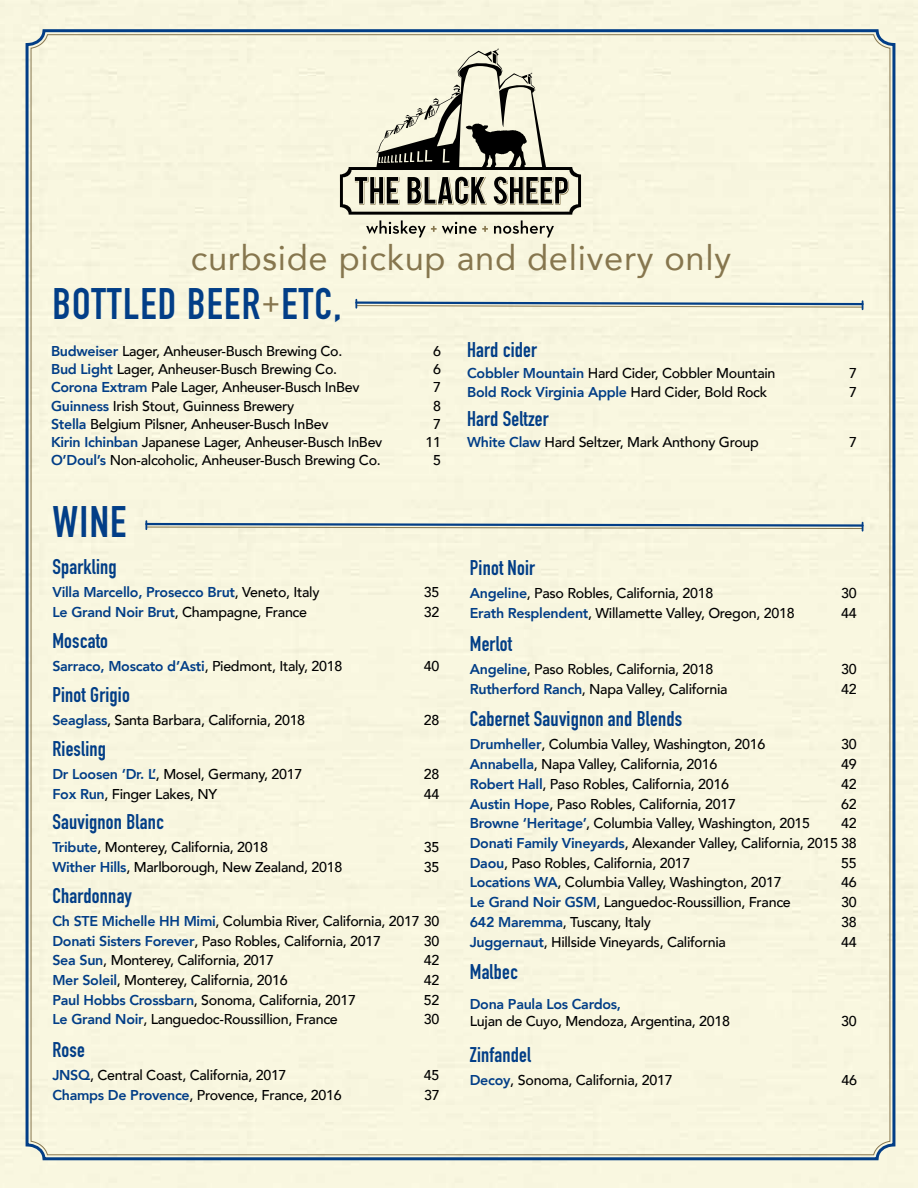
<style>
.page{position:relative;width:918px;height:1188px;background:#fff}
.page>*{position:absolute;margin:0;border:0;box-sizing:border-box;transform-origin:0 0}
.t1{font:700 43.5px "DIN Condensed";letter-spacing:.03em;color:#023e87}
.t2{font:34.5px "Avenir";letter-spacing:.02em;color:#86764e}
.t3{font:700 21px "DIN Condensed";letter-spacing:.01em;color:#023e87}
.t4{font:500 14.25px/19.8px "Avenir";letter-spacing:-.02em;color:#000}
.t5{font:800 14.25px "Avenir";letter-spacing:-.02em;color:#023e87}
.s1{font-family:"Avenir Next";font-weight:500;font-size:28.5px;color:#86764e}
.s2{font-weight:800;color:#023e87}
.s3{font-weight:500;color:#000}
</style>
<div class="page">
<div style="left:24px;top:28px;width:873px;height:1160px;background:#f9f7e0"></div>
<svg style="left:144px;top:521px;width:721px;height:10px;background:#b4bebc"></svg>
<svg style="left:354px;top:300px;width:511px;height:9px;background:#adb9b9"></svg>
<svg style="left:340px;top:48px;width:241px;height:189px;background:#c2c1ae"></svg>
<h2 class="t2" style="left:191px;top:231px;width:542px">curbside pickup and delivery only</h2>
<h1 class="t1" style="left:52px;top:275px;width:291px">BOTTLED BEER<span class="s1">+</span>ETC,</h1>
<p class="t4" style="left:51px;top:340px;width:293px"><span class="s2">Budweiser</span> Lager, Anheuser-Busch Brewing Co.</p>
<p class="t4" style="left:433px;top:340px;width:9px">6</p>
<p class="t4" style="left:51px;top:358px;width:288px"><span class="s2">Bud Light</span> Lager, Anheuser-Busch Brewing Co.</p>
<p class="t4" style="left:433px;top:358px;width:9px">6</p>
<p class="t4" style="left:51px;top:377px;width:310px"><span class="s2">Corona Extram</span> Pale Lager, Anheuser-Busch InBev</p>
<p class="t4" style="left:433px;top:377px;width:9px">7</p>
<p class="t4" style="left:51px;top:395px;width:245px"><span class="s2">Guinness</span> Irish Stout, Guinness Brewery</p>
<p class="t4" style="left:433px;top:395px;width:9px">8</p>
<p class="t4" style="left:51px;top:413px;width:279px"><span class="s2">Stella</span> Belgium Pilsner, Anheuser-Busch InBev</p>
<p class="t4" style="left:433px;top:413px;width:9px">7</p>
<p class="t4" style="left:51px;top:431px;width:333px"><span class="s2">Kirin Ichinban</span> Japanese Lager, Anheuser-Busch InBev</p>
<p class="t4" style="left:426px;top:431px;width:17px">11</p>
<p class="t4" style="left:51px;top:450px;width:331px"><span class="s2">O’Doul’s</span> Non-alcoholic, Anheuser-Busch Brewing Co.</p>
<p class="t4" style="left:433px;top:450px;width:9px">5</p>
<h1 class="t1" style="left:52px;top:493px;width:75px">WINE</h1>
<h3 class="t3" style="left:52px;top:552px;width:66px">Sparkling</h3>
<p class="t5" style="left:52px;top:581px;width:269px">Villa Marcello, Prosecco Brut<span class="s3">, Veneto, Italy</span></p>
<p class="t4" style="left:424px;top:581px;width:17px">35</p>
<p class="t4" style="left:52px;top:601px;width:256px"><span class="s2">Le Grand Noir Brut</span>, Champagne, France</p>
<p class="t4" style="left:424px;top:601px;width:17px">32</p>
<h3 class="t3" style="left:52px;top:626px;width:57px">Moscato</h3>
<p class="t5" style="left:52px;top:655px;width:291px">Sarraco, Moscato d’Asti<span class="s3">, Piedmont, Italy, 2018</span></p>
<p class="t4" style="left:424px;top:655px;width:17px">40</p>
<h3 class="t3" style="left:52px;top:680px;width:79px">Pinot Grigio</h3>
<p class="t4" style="left:52px;top:709px;width:254px"><span class="s2">Seaglass</span>, Santa Barbara, California, 2018</p>
<p class="t4" style="left:424px;top:709px;width:17px">28</p>
<h3 class="t3" style="left:52px;top:735px;width:55px">Riesling</h3>
<p class="t4" style="left:52px;top:764px;width:251px"><span class="s2">Dr Loosen ‘Dr. L’</span>, Mosel, Germany, 2017</p>
<p class="t4" style="left:424px;top:764px;width:17px">28</p>
<p class="t4" style="left:52px;top:783px;width:166px"><span class="s2">Fox Run</span>, Finger Lakes, NY</p>
<p class="t4" style="left:424px;top:783px;width:17px">44</p>
<h3 class="t3" style="left:52px;top:807px;width:113px">Sauvignon Blanc</h3>
<p class="t4" style="left:52px;top:836px;width:217px"><span class="s2">Tribute</span>, Monterey, California, 2018</p>
<p class="t4" style="left:424px;top:836px;width:17px">35</p>
<p class="t4" style="left:52px;top:856px;width:292px"><span class="s2">Wither Hills</span>, Marlborough, New Zealand, 2018</p>
<p class="t4" style="left:424px;top:856px;width:17px">35</p>
<h3 class="t3" style="left:52px;top:881px;width:81px">Chardonnay</h3>
<p class="t4" style="left:52px;top:910px;width:389px"><span class="s2">Ch STE Michelle HH Mimi</span>, Columbia River, California, 2017 30<br><span class="s2">Donati Sisters Forever</span>, Paso Robles, California, 2017</p>
<p class="t4" style="left:424px;top:930px;width:17px">30</p>
<p class="t4" style="left:52px;top:950px;width:223px"><span class="s2">Sea Sun</span>, Monterey, California, 2017</p>
<p class="t4" style="left:424px;top:950px;width:17px">42</p>
<p class="t4" style="left:52px;top:969px;width:237px"><span class="s2">Mer Soleil</span>, Monterey, California, 2016</p>
<p class="t4" style="left:424px;top:969px;width:17px">42</p>
<p class="t4" style="left:52px;top:989px;width:305px"><span class="s2">Paul Hobbs Crossbarn</span>, Sonoma, California, 2017</p>
<p class="t4" style="left:424px;top:989px;width:17px">52</p>
<p class="t4" style="left:52px;top:1009px;width:287px"><span class="s2">Le Grand Noir</span>, Languedoc-Roussillion, France</p>
<p class="t4" style="left:424px;top:1009px;width:17px">30</p>
<h3 class="t3" style="left:52px;top:1035px;width:34px">Rose</h3>
<p class="t4" style="left:52px;top:1065px;width:236px"><span class="s2">JNSQ</span>, Central Coast, California, 2017</p>
<p class="t4" style="left:424px;top:1065px;width:17px">45</p>
<p class="t4" style="left:52px;top:1084px;width:291px"><span class="s2">Champs De Provence</span>, Provence, France, 2016</p>
<p class="t4" style="left:424px;top:1084px;width:17px">37</p>
<h3 class="t3" style="left:467px;top:335px;width:71px">Hard cider</h3>
<p class="t4" style="left:467px;top:363px;width:310px"><span class="s2">Cobbler Mountain</span> Hard Cider, Cobbler Mountain</p>
<p class="t4" style="left:849px;top:363px;width:9px">7</p>
<p class="t5" style="left:467px;top:380px;width:302px">Bold Rock Virginia Apple <span class="s3">Hard Cider, Bold Rock</span></p>
<p class="t4" style="left:849px;top:381px;width:9px">7</p>
<h3 class="t3" style="left:467px;top:404px;width:83px">Hard Seltzer</h3>
<p class="t4" style="left:467px;top:432px;width:293px"><span class="s2">White Claw</span> Hard Seltzer, Mark Anthony Group</p>
<p class="t4" style="left:849px;top:432px;width:9px">7</p>
<h3 class="t3" style="left:470px;top:554px;width:67px">Pinot Noir</h3>
<p class="t4" style="left:470px;top:583px;width:245px"><span class="s2">Angeline</span>, Paso Robles, California, 2018</p>
<p class="t4" style="left:841px;top:583px;width:17px">30</p>
<p class="t4" style="left:470px;top:602px;width:326px"><span class="s2">Erath Resplendent</span>, Willamette Valley, Oregon, 2018</p>
<p class="t4" style="left:841px;top:602px;width:17px">44</p>
<h3 class="t3" style="left:470px;top:629px;width:44px">Merlot</h3>
<p class="t4" style="left:470px;top:658px;width:245px"><span class="s2">Angeline</span>, Paso Robles, California, 2018</p>
<p class="t4" style="left:841px;top:658px;width:17px">30</p>
<p class="t4" style="left:470px;top:678px;width:259px"><span class="s2">Rutherford Ranch</span>, Napa Valley, California</p>
<p class="t4" style="left:841px;top:678px;width:17px">42</p>
<h3 class="t3" style="left:470px;top:705px;width:214px">Cabernet Sauvignon and Blends</h3>
<p class="t4" style="left:470px;top:734px;width:297px"><span class="s2">Drumheller</span>, Columbia Valley, Washington, 2016</p>
<p class="t4" style="left:841px;top:734px;width:17px">30</p>
<p class="t4" style="left:470px;top:753px;width:249px"><span class="s2">Annabella</span>, Napa Valley, California, 2016</p>
<p class="t4" style="left:841px;top:753px;width:17px">49</p>
<p class="t4" style="left:470px;top:773px;width:261px"><span class="s2">Robert Hall</span>, Paso Robles, California, 2016</p>
<p class="t4" style="left:841px;top:773px;width:17px">42</p>
<p class="t4" style="left:470px;top:793px;width:268px"><span class="s2">Austin Hope</span>, Paso Robles, California, 2017</p>
<p class="t4" style="left:841px;top:793px;width:17px">62</p>
<p class="t4" style="left:470px;top:813px;width:342px"><span class="s2">Browne ‘Heritage’</span>, Columbia Valley, Washington, 2015</p>
<p class="t4" style="left:470px;top:813px;width:389px;text-align:justify;text-indent:371px">42<br><span class="s2">Donati Family Vineyards</span>, Alexander Valley, California, 2015 38<br><span class="s2">Daou</span>, Paso Robles, California, 2017</p>
<p class="t4" style="left:841px;top:852px;width:17px">55</p>
<p class="t4" style="left:470px;top:872px;width:313px"><span class="s2">Locations WA</span>, Columbia Valley, Washington, 2017</p>
<p class="t4" style="left:841px;top:872px;width:17px">46</p>
<p class="t4" style="left:470px;top:892px;width:323px"><span class="s2">Le Grand Noir GSM</span>, Languedoc-Roussillion, France</p>
<p class="t4" style="left:841px;top:892px;width:17px">30</p>
<p class="t4" style="left:470px;top:911px;width:183px"><span class="s2">642 Maremma</span>, Tuscany, Italy</p>
<p class="t4" style="left:841px;top:911px;width:17px">38</p>
<p class="t4" style="left:470px;top:931px;width:258px"><span class="s2">Juggernaut</span>, Hillside Vineyards, California</p>
<p class="t4" style="left:841px;top:931px;width:17px">44</p>
<h3 class="t3" style="left:470px;top:958px;width:50px">Malbec</h3>
<p class="t5" style="left:470px;top:993px;width:153px">Dona Paula Los Cardos,</p>
<p class="t4" style="left:470px;top:1010px;width:262px">Lujan de Cuyo, Mendoza, Argentina, 2018</p>
<p class="t4" style="left:841px;top:1010px;width:17px">30</p>
<h3 class="t3" style="left:470px;top:1040px;width:63px">Zinfandel</h3>
<p class="t4" style="left:470px;top:1069px;width:204px"><span class="s2">Decoy</span>, Sonoma, California, 2017</p>
<p class="t4" style="left:842px;top:1069px;width:17px">46</p>
</div>
